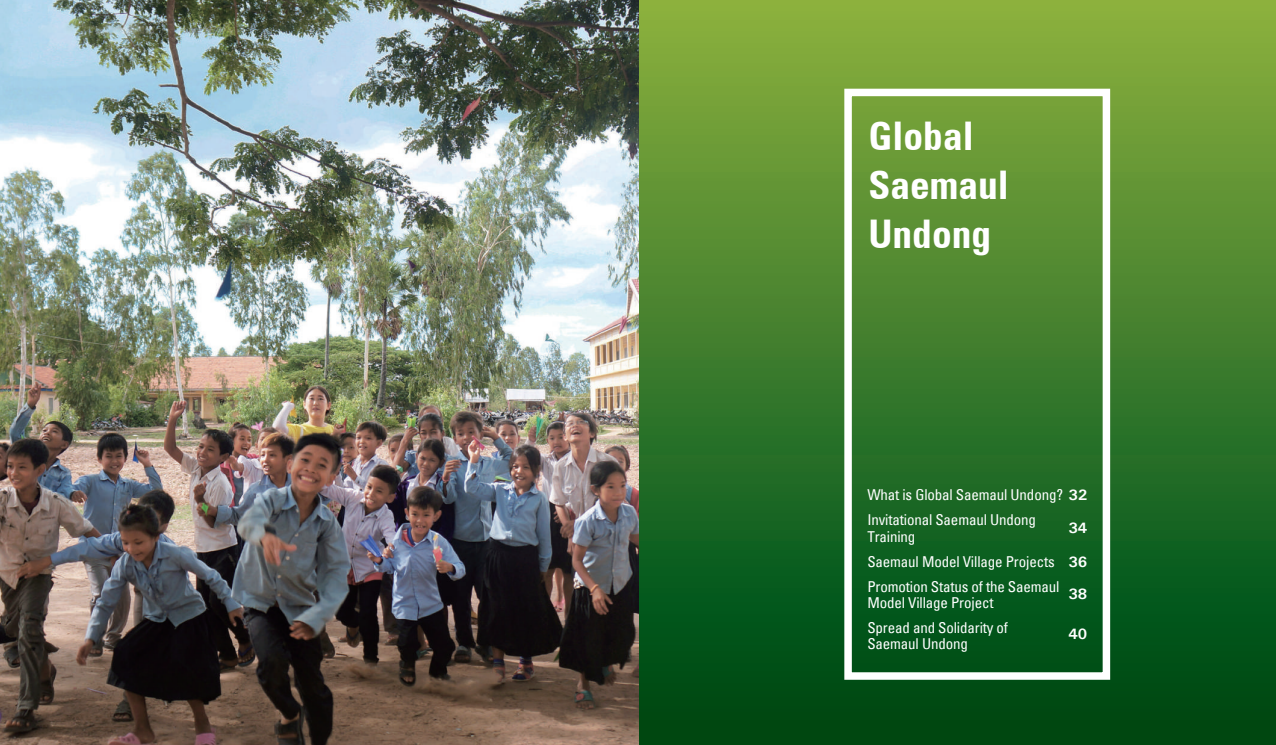
<style>
.page{position:relative;width:1276px;height:745px;background:#fff}
.page>*{position:absolute;margin:0;border:0;box-sizing:border-box;transform-origin:0 0}
.t1{font:39.5px/49px "Univeconbol";color:#fff}
.t2{font:15px/24.6px "Univecon";letter-spacing:-.01em;color:#fff}
.t3{font:700 15px "Univers";color:#fff}
.s1{font-family:"Univers";font-weight:700}
</style>
<div class="page">
<div style="left:638px;top:0;width:638px;height:744px;background:linear-gradient(to bottom,#8bb141,#004414)"></div>
<div style="left:844px;top:89px;width:266px;height:590px;border:8px solid #fff"></div>
<img style="left:0;top:0;width:638px;height:744px">
<h1 class="t1" style="left:868px;top:110px;width:142px">Global<br>Saemaul<br>Undong</h1>
<p class="t2" style="left:867px;top:482px;width:221px">What is Global Saemaul Undong? <span class="s1">32<br></span>Invitational Saemaul Undong</p>
<p class="t2" style="left:867px;top:524px;width:50px">Training</p>
<p class="t3" style="left:1068px;top:518px;width:20px">34</p>
<p class="t2" style="left:867px;top:548px;width:221px">Saemaul Model Village Projects <span class="s1">36<br></span>Promotion Status of the Saemaul</p>
<p class="t2" style="left:867px;top:589px;width:128px">Model Village Project</p>
<p class="t3" style="left:1068px;top:584px;width:20px">38</p>
<p class="t2" style="left:867px;top:618px;width:142px;line-height:16.2px">Spread and Solidarity of<br>Saemaul Undong</p>
<p class="t3" style="left:1068px;top:623px;width:20px">40</p>
</div>
